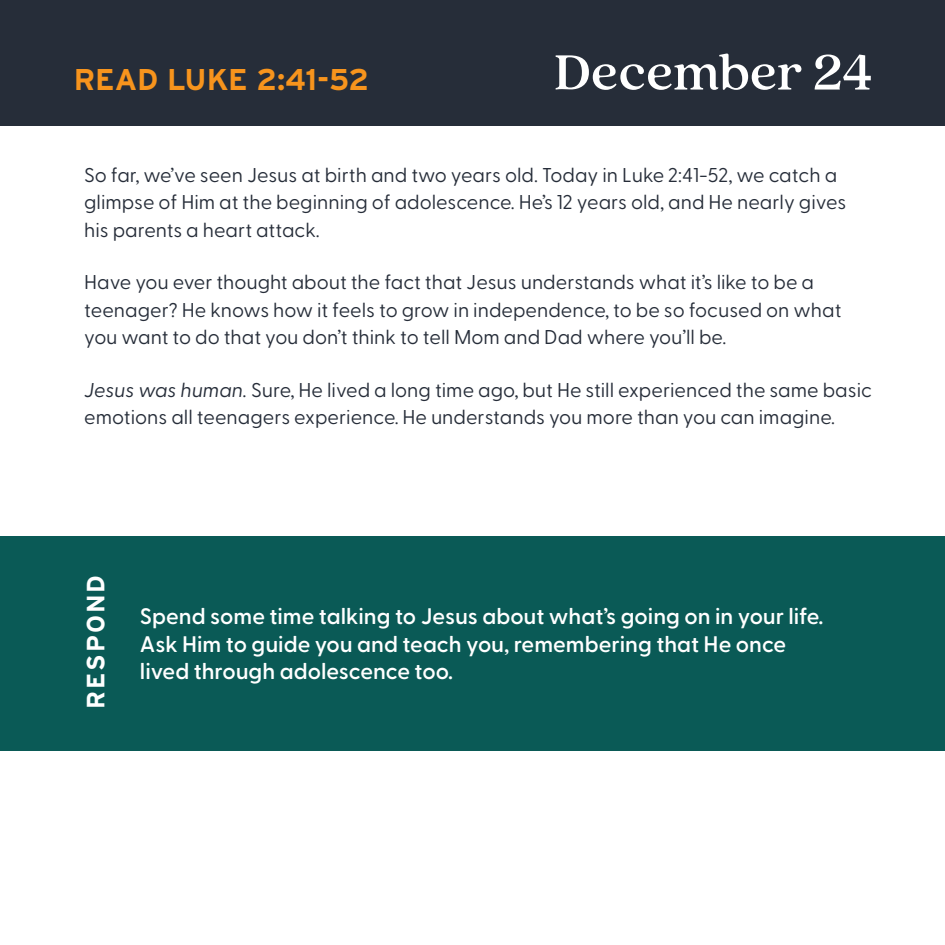
<style>
.page{position:relative;width:945px;height:945px;background:#fff}
.page>*{position:absolute;margin:0;border:0;box-sizing:border-box;transform-origin:0 0}
.t1{font:500 55px "Quincy CF";letter-spacing:-.005em;color:#fff}
.t2{font:700 30px "Interstate";color:#f7941d}
.t3{font:700 25px "Interstate";letter-spacing:.08em;color:#fff}
.t4{font:600 22.5px/27.5px "Greycliff CF";color:#fff}
.t5{font:20px/27.5px "Greycliff CF";color:#262d39}
.s1{font-style:italic}
</style>
<div class="page">
<div style="left:0;top:0;width:945px;height:125px;background:#262d39"></div>
<div style="left:0;top:537px;width:945px;height:214px;background:#0a5a56"></div>
<h2 class="t2" style="left:74px;top:61px;width:297px">READ LUKE 2:41-52</h2>
<h1 class="t1" style="left:554px;top:46px;width:320px">December 24</h1>
<p class="t5" style="left:84px;top:162px;width:764px">So far, we’ve seen Jesus at birth and two years old. Today in Luke 2:41-52, we catch a glimpse of Him at the beginning of adolescence. He’s 12 years old, and He nearly gives his parents a heart attack.</p>
<p class="t5" style="left:84px;top:269px;width:759px">Have you ever thought about the fact that Jesus understands what it’s like to be a teenager? He knows how it feels to grow in independence, to be so focused on what you want to do that you don’t think to tell Mom and Dad where you’ll be.</p>
<p class="t5" style="left:84px;top:377px;width:789px"><span class="s1">Jesus was human.</span> Sure, He lived a long time ago, but He still experienced the same basic emotions all teenagers experience. He understands you more than you can imagine.</p>
<p class="t3" style="left:80px;top:709px;width:135px;rotate:-90deg">RESPOND</p>
<p class="t4" style="left:140px;top:604px;width:685px">Spend some time talking to Jesus about what’s going on in your life.<br>Ask Him to guide you and teach you, remembering that He once lived through adolescence too.</p>
</div>
